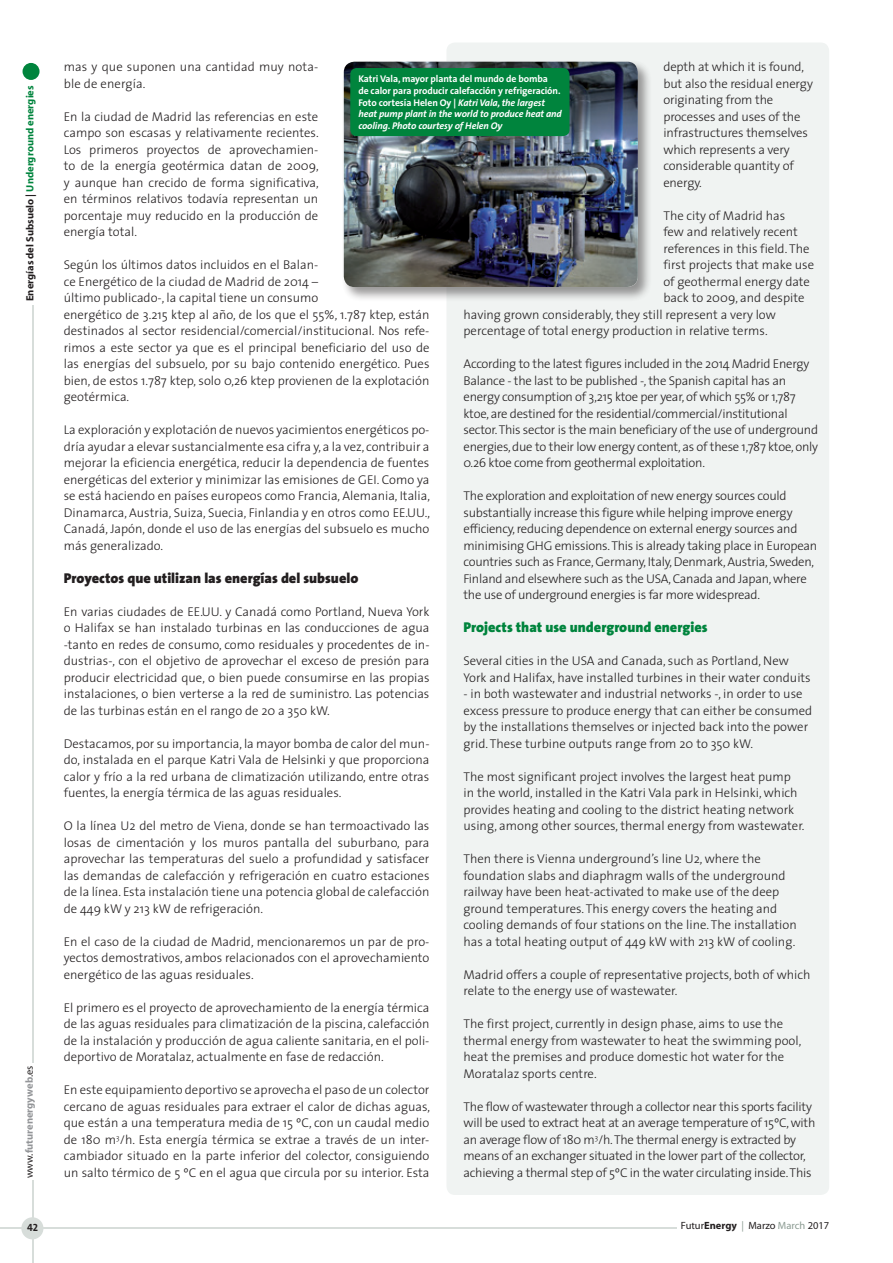
<style>
.page{position:relative;width:893px;height:1263px;background:#fff}
.page>*{position:absolute;margin:0;border:0;box-sizing:border-box;transform-origin:0 0}
.t1{font:900 14.25px "The Sans";color:#231f20}
.t2{font:900 14.25px "The Sans";color:#00843d}
.t3{font:300 12.75px/16.5px "The Sans";color:#231f20}
.t4{font:300 12.75px/16.5px "The Sans";letter-spacing:-.02em;color:#231f20}
.t5{font:700 10.5px "Myriad";color:#231f20}
.t6{font:10.5px "Myriad";color:#231f20}
.t7{font:700 10.5px "Myriad";color:#939598}
.t8{font:10.5px "The Sans Bold Caps";color:#231f20}
.t9{font:700 9.75px/11.7px "The Sans";letter-spacing:-.01em;color:#fff}
.s1{color:#00843d}
.s2{font-weight:400;color:#231f20}
.s3{font-style:italic}
.s4{font-weight:700}
.s5{color:#8b9b92}
</style>
<div class="page">
<div style="left:23px;top:63px;width:17px;height:17px;background:#00843d;border-radius:50%"></div>
<hr style="left:32px;top:305px;width:1px;height:757px;background:#d7ddda">
<hr style="left:0;top:1228px;width:677px;height:1px;background:#d7ddda">
<hr style="left:32px;top:1180px;width:1px;height:83px;background:#d7ddda">
<div style="left:21px;top:1217px;width:22px;height:22px;background:#d7ddda;border-radius:50%"></div>
<div style="left:446px;top:43px;width:383px;height:1152px;background:#f0f3f2;border-radius:9px"></div>
<div style="left:341px;top:59px;width:311px;height:243px;background:#231f20;opacity:.46"></div>
<img style="left:344px;top:62px;width:294px;height:225px">
<div style="left:350px;top:68px;width:219px;height:68px;background:#00843d;border-radius:6px"></div>
<p class="t5" style="left:24px;top:301px;width:217px;rotate:-90deg">Energías del Subsuelo | <span class="s1">Underground energies</span></p>
<p class="t7" style="left:24px;top:1178px;width:114px;rotate:-90deg"><span class="s2">www.</span>futurenergyweb<span class="s2">.es</span></p>
<p class="t3" style="left:663px;top:58px;width:151px">depth at which it is found, but also the residual energy originating from the processes and uses of the infrastructures themselves which represents a very considerable quantity of energy.</p>
<p class="t3" style="left:663px;top:207px;width:123px">The city of Madrid has</p>
<p class="t3" style="left:663px;top:223px;width:136px">few and relatively recent</p>
<p class="t3" style="left:663px;top:240px;width:148px">references in this field. The</p>
<p class="t3" style="left:663px;top:256px;width:152px">first projects that make use</p>
<p class="t3" style="left:663px;top:273px;width:148px">of geothermal energy date</p>
<p class="t3" style="left:663px;top:289px;width:143px">back to 2009, and despite</p>
<p class="t3" style="left:463px;top:306px;width:314px">having grown considerably, they still represent a very low</p>
<p class="t3" style="left:463px;top:322px;width:306px">percentage of total energy production in relative terms.</p>
<p class="t4" style="left:463px;top:355px;width:356px">According to the latest figures included in the 2014 Madrid Energy Balance - the last to be published -, the Spanish capital has an energy consumption of 3,215 ktoe per year, of which 55% or 1,787 ktoe, are destined for the residential/commercial/institutional sector. This sector is the main beneficiary of the use of underground energies, due to their low energy content, as of these 1,787 ktoe, only 0.26 ktoe come from geothermal exploitation.</p>
<p class="t4" style="left:463px;top:487px;width:355px">The exploration and exploitation of new energy sources could substantially increase this figure while helping improve energy efficiency, reducing dependence on external energy sources and minimising GHG emissions. This is already taking place in European countries such as France, Germany, Italy, Denmark, Austria, Sweden, Finland and elsewhere such as the USA, Canada and Japan, where the use of underground energies is far more widespread.</p>
<p class="t2" style="left:463px;top:615px;width:246px">Projects that use underground energies</p>
<p class="t3" style="left:463px;top:652px;width:349px">Several cities in the USA and Canada, such as Portland, New<br>York and Halifax, have installed turbines in their water conduits</p>
<p class="t3" style="left:463px;top:685px;width:350px">- in both wastewater and industrial networks -, in order to use excess pressure to produce energy that can either be consumed by the installations themselves or injected back into the power grid. These turbine outputs range from 20 to 350 kW.</p>
<p class="t3" style="left:463px;top:768px;width:343px">The most significant project involves the largest heat pump in the world, installed in the Katri Vala park in Helsinki, which provides heating and cooling to the district heating network using, among other sources, thermal energy from wastewater.</p>
<p class="t3" style="left:463px;top:850px;width:335px">Then there is Vienna underground’s line U2, where the foundation slabs and diaphragm walls of the underground railway have been heat-activated to make use of the deep ground temperatures. This energy covers the heating and cooling demands of four stations on the line. The installation has a total heating output of 449 kW with 213 kW of cooling.</p>
<p class="t3" style="left:463px;top:966px;width:349px">Madrid offers a couple of representative projects, both of which relate to the energy use of wastewater.</p>
<p class="t3" style="left:463px;top:1015px;width:339px">The first project, currently in design phase, aims to use the thermal energy from wastewater to heat the swimming pool, heat the premises and produce domestic hot water for the Moratalaz sports centre.</p>
<p class="t4" style="left:463px;top:1098px;width:353px">The flow of wastewater through a collector near this sports facility will be used to extract heat at an average temperature of 15ºC, with an average flow of 180 m<sup>3</sup>/h. The thermal energy is extracted by means of an exchanger situated in the lower part of the collector, achieving a thermal step of 5ºC in the water circulating inside. This</p>
<p class="t3" style="left:64px;top:58px;width:256px">mas y que suponen una cantidad muy nota&shy;ble de energía.</p>
<p class="t3" style="left:64px;top:108px;width:257px;text-align:justify">En la ciudad de Madrid las referencias en este campo son escasas y relativamente recientes.<br>Los primeros proyectos de aprovechamien&shy;to de la energía geotérmica datan de 2009, y aunque han crecido de forma significativa, en términos relativos todavía representan un porcentaje muy reducido en la producción de energía total.</p>
<p class="t3" style="left:64px;top:256px;width:367px">Según los últimos datos incluidos en el Balan-<br>ce Energético de la ciudad de Madrid de 2014 –<br>último publicado-, la capital tiene un consumo<br>energético de 3.215 ktep al año, de los que el 55%, 1.787 ktep, están destinados al sector residencial/comercial/institucional. Nos refe&shy;rimos a este sector ya que es el principal beneficiario del uso de las energías del subsuelo, por su bajo contenido energético. Pues bien, de estos 1.787 ktep, solo 0,26 ktep provienen de la explotación geotérmica.</p>
<p class="t3" style="left:64px;top:421px;width:368px;text-align:justify">La exploración y explotación de nuevos yacimientos energéticos po&shy;dría ayudar a elevar sustancialmente esa cifra y, a la vez, contribuir a mejorar la eficiencia energética, reducir la dependencia de fuentes energéticas del exterior y minimizar las emisiones de GEI. Como ya se está haciendo en países europeos como Francia, Alemania, Italia, Dinamarca, Austria, Suiza, Suecia, Finlandia y en otros como EE.UU., Canadá, Japón, donde el uso de las energías del subsuelo es mucho más generalizado.</p>
<p class="t1" style="left:64px;top:566px;width:296px">Proyectos que utilizan las energías del subsuelo</p>
<p class="t3" style="left:64px;top:603px;width:367px;text-align:justify">En varias ciudades de EE.UU. y Canadá como Portland, Nueva York o Halifax se han instalado turbinas en las conducciones de agua -tanto en redes de consumo, como residuales y procedentes de in&shy;dustrias-, con el objetivo de aprovechar el exceso de presión para producir electricidad que, o bien puede consumirse en las propias instalaciones, o bien verterse a la red de suministro. Las potencias de las turbinas están en el rango de 20 a 350 kW.</p>
<p class="t3" style="left:64px;top:735px;width:367px;text-align:justify">Destacamos, por su importancia, la mayor bomba de calor del mun&shy;do, instalada en el parque Katri Vala de Helsinki y que proporciona calor y frío a la red urbana de climatización utilizando, entre otras fuentes, la energía térmica de las aguas residuales.</p>
<p class="t3" style="left:64px;top:817px;width:367px;text-align:justify">O la línea U2 del metro de Viena, donde se han termoactivado las losas de cimentación y los muros pantalla del suburbano, para aprovechar las temperaturas del suelo a profundidad y satisfacer las demandas de calefacción y refrigeración en cuatro estaciones de la línea. Esta instalación tiene una potencia global de calefacción de 449 kW y 213 kW de refrigeración.</p>
<p class="t3" style="left:64px;top:933px;width:367px;text-align:justify">En el caso de la ciudad de Madrid, mencionaremos un par de pro&shy;yectos demostrativos, ambos relacionados con el aprovechamiento energético de las aguas residuales.</p>
<p class="t3" style="left:64px;top:999px;width:367px;text-align:justify">El primero es el proyecto de aprovechamiento de la energía térmica de las aguas residuales para climatización de la piscina, calefacción de la instalación y producción de agua caliente sanitaria, en el poli&shy;deportivo de Moratalaz, actualmente en fase de redacción.</p>
<p class="t3" style="left:64px;top:1081px;width:368px;text-align:justify">En este equipamiento deportivo se aprovecha el paso de un colector cercano de aguas residuales para extraer el calor de dichas aguas, que están a una temperatura media de 15 ºC, con un caudal medio de 180 m<sup>3</sup>/h. Esta energía térmica se extrae a través de un inter&shy;cambiador situado en la parte inferior del colector, consiguiendo un salto térmico de 5 ºC en el agua que circula por su interior. Esta</p>
<p class="t9" style="left:358px;top:73px;width:205px">Katri Vala, mayor planta del mundo de bomba<br>de calor para producir calefacción y refrigeración.<br>Foto cortesía Helen Oy | <span class="s3">Katri Vala, the largest heat pump plant in the world to produce heat and cooling. Photo courtesy of Helen Oy</span></p>
<p class="t8" style="left:27px;top:1219px;width:13px">42</p>
<p class="t6" style="left:681px;top:1220px;width:150px">Futur<span class="s4">Energy</span> <span class="s5">|</span> Marzo <span class="s5">March</span> 2017</p>
</div>
